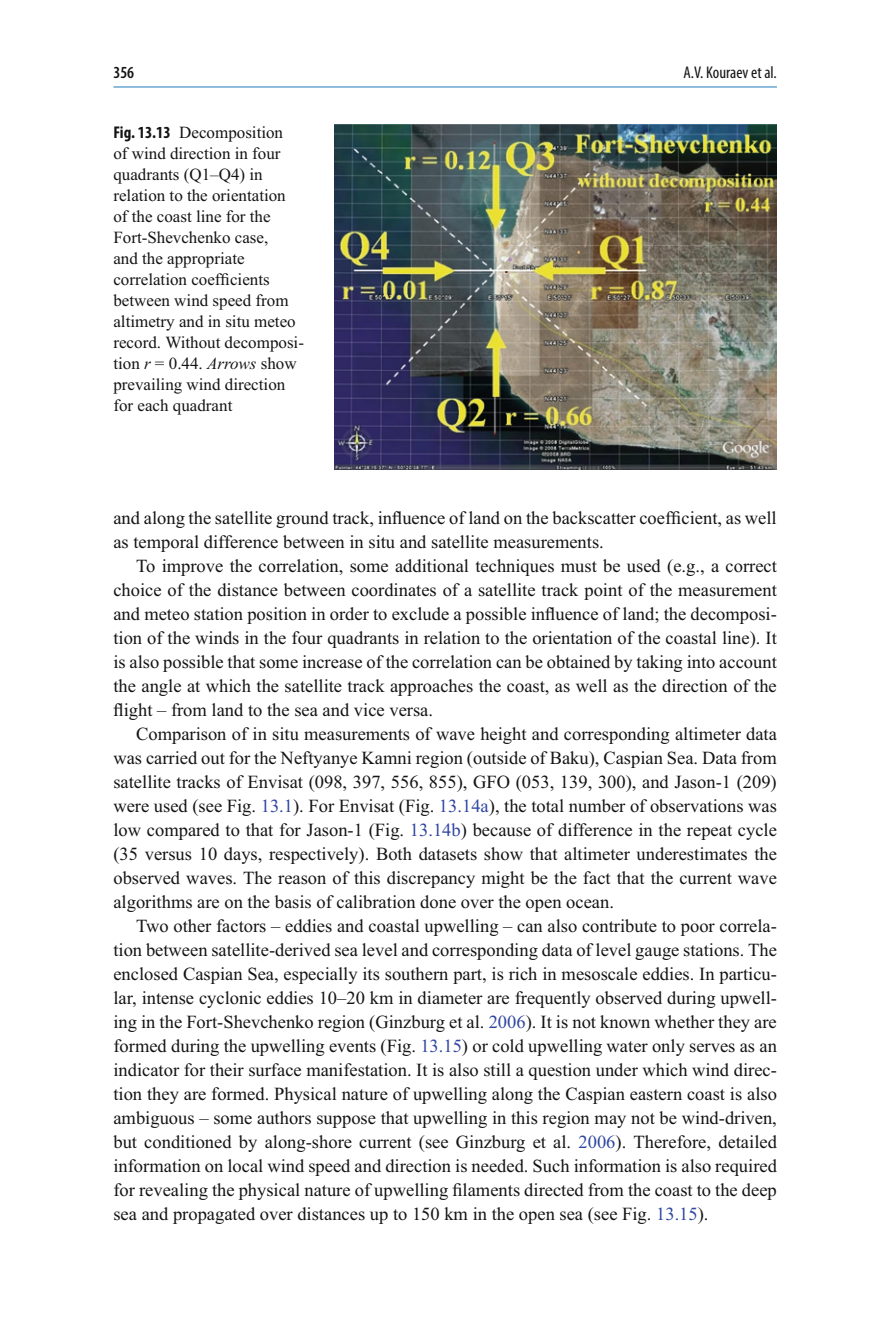
<style>
.page{position:relative;width:879px;height:1333px;background:#fff}
.page>*{position:absolute;margin:0;border:0;box-sizing:border-box;transform-origin:0 0}
.t1{font:18.4px/24px "Times New Roman";color:#131413;text-align:justify}
.t2{font:17px/21px "Times New Roman";color:#131413}
.t3{font:condensed 17px "Myriad Pro";color:#131413}
.t4{font:600 condensed 17px "Myriad Pro";color:#131413}
.s1{font-family:"Myriad Pro";font-weight:700;font-stretch:condensed}
.s2{font-style:italic}
.s3{color:#2e45a1}
</style>
<div class="page">
<hr style="left:113px;top:86px;width:664px;height:1px;background:#2178ba">
<img style="left:334px;top:125px;width:443px;height:345px">
<p class="t4" style="left:113px;top:63px;width:22px">356</p>
<p class="t3" style="left:683px;top:63px;width:95px">A.V. Kouraev et al.</p>
<p class="t2" style="left:113px;top:121px;width:192px"><span class="s1">Fig. 13.13</span> Decomposition<br>of wind direction in four quadrants (Q1–Q4) in relation to the orientation of the coast line for the<br>Fort-Shevchenko case,<br>and the appropriate correlation coefficients between wind speed from altimetry and in situ meteo record. Without decomposi&shy;tion <span class="s2">r</span> = 0.44. <span class="s2">Arrows</span> show prevailing wind direction for each quadrant</p>
<p class="t1" style="left:113px;top:505px;width:665px">and along the satellite ground track, influence of land on the backscatter coefficient, as well as temporal difference between in situ and satellite measurements.</p>
<p class="t1" style="left:113px;top:553px;width:665px;text-indent:23px">To improve the correlation, some additional techniques must be used (e.g., a correct choice of the distance between coordinates of a satellite track point of the measurement and meteo station position in order to exclude a possible influence of land; the decomposi&shy;tion of the winds in the four quadrants in relation to the orientation of the coastal line). It is also possible that some increase of the correlation can be obtained by taking into account the angle at which the satellite track approaches the coast, as well as the direction of the flight – from land to the sea and vice versa.</p>
<p class="t1" style="left:113px;top:721px;width:665px;text-indent:23px">Comparison of in situ measurements of wave height and corresponding altimeter data was carried out for the Neftyanye Kamni region (outside of Baku), Caspian Sea. Data from satellite tracks of Envisat (098, 397, 556, 855), GFO (053, 139, 300), and Jason-1 (209) were used (see Fig. <span class="s3">13.1</span>). For Envisat (Fig. <span class="s3">13.14a</span>), the total number of observations was low compared to that for Jason-1 (Fig. <span class="s3">13.14b</span>) because of difference in the repeat cycle (35 versus 10 days, respectively). Both datasets show that altimeter underestimates the observed waves. The reason of this discrepancy might be the fact that the current wave algorithms are on the basis of calibration done over the open ocean.</p>
<p class="t1" style="left:113px;top:913px;width:665px;text-indent:23px">Two other factors – eddies and coastal upwelling – can also contribute to poor correla&shy;tion between satellite-derived sea level and corresponding data of level gauge stations. The enclosed Caspian Sea, especially its southern part, is rich in mesoscale eddies. In particu&shy;lar, intense cyclonic eddies 10–20 km in diameter are frequently observed during upwell&shy;ing in the Fort-Shevchenko region (Ginzburg et al. <span class="s3">2006</span>). It is not known whether they are formed during the upwelling events (Fig. <span class="s3">13.15</span>) or cold upwelling water only serves as an indicator for their surface manifestation. It is also still a question under which wind direc&shy;tion they are formed. Physical nature of upwelling along the Caspian eastern coast is also ambiguous – some authors suppose that upwelling in this region may not be wind-driven, but conditioned by along-shore current (see Ginzburg et al. <span class="s3">2006</span>). Therefore, detailed information on local wind speed and direction is needed. Such information is also required for revealing the physical nature of upwelling filaments directed from the coast to the deep sea and propagated over distances up to 150 km in the open sea (see Fig. <span class="s3">13.15</span>).</p>
</div>
